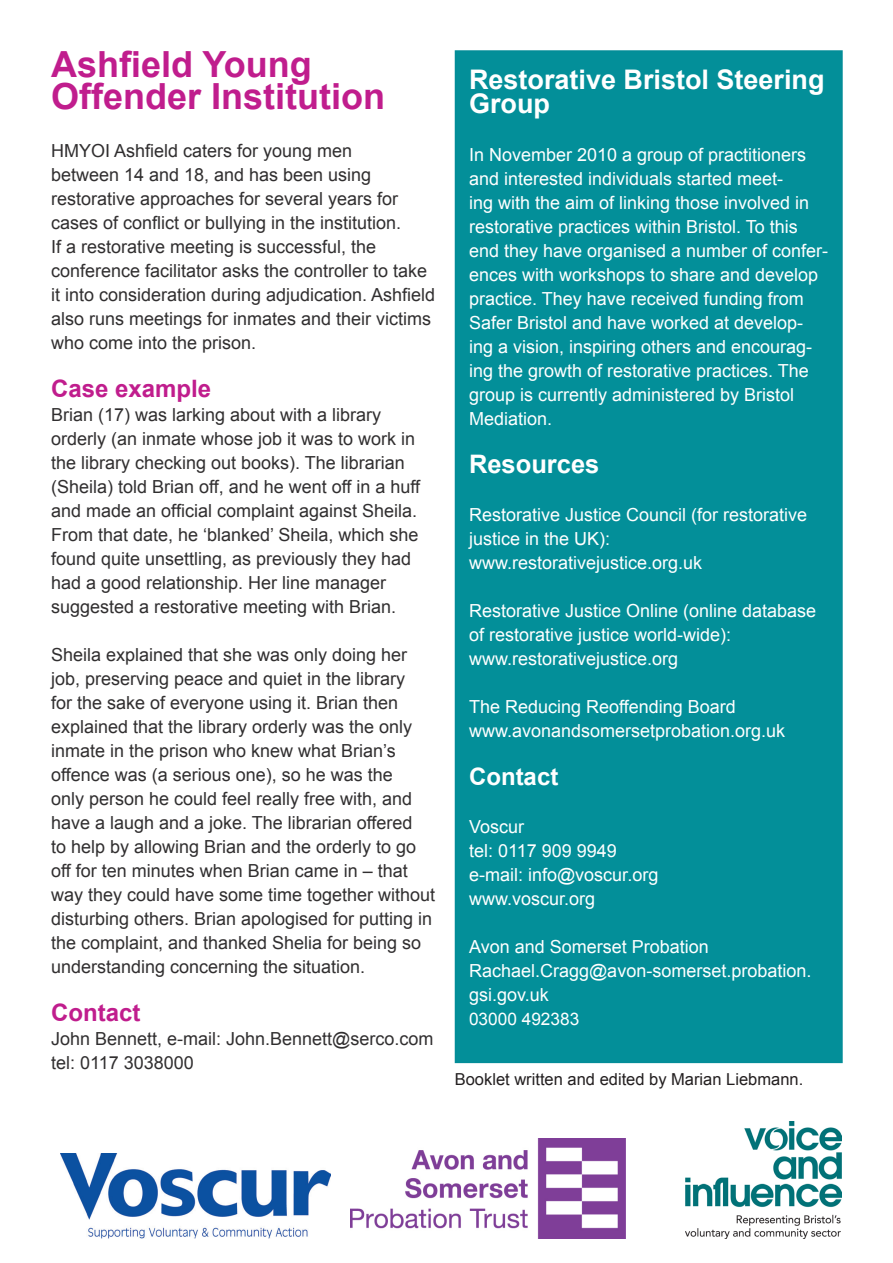
<style>
.page{position:relative;width:893px;height:1263px;background:#fff}
.page>*{position:absolute;margin:0;border:0;box-sizing:border-box;transform-origin:0 0}
.t1{font:700 36px/31.5px "Arial";color:#c01d8d}
.t2{font:700 27px/24px "Arial";color:#fff}
.t3{font:700 25.5px "Arial";color:#fff}
.t4{font:700 24px "Arial";color:#c01d8d}
.t5{font:700 24px "Arial";color:#fff}
.t6{font:18px/24px "Arial";color:#312f30}
.t7{font:18px/24px "Arial";color:#fff}
.t8{font:17.25px "Arial";color:#fff}
.t9{font:16.5px "Arial";color:#231f20}
</style>
<div class="page">
<div style="left:455px;top:51px;width:387px;height:1011px;background:#038f99"></div>
<div style="left:455px;top:50px;width:388px;height:1013px;border:2px solid #038d98"></div>
<img style="left:61px;top:1153px;width:270px;height:86px">
<img style="left:351px;top:1138px;width:275px;height:101px">
<img style="left:685px;top:1122px;width:156px;height:116px">
<p class="t1" style="left:51px;top:50px;width:336px">Ashfield Young<br>Offender Institution</p>
<p class="t6" style="left:51px;top:139px;width:386px">HMYOI Ashfield caters for young men<br>between 14 and 18, and has been using restorative approaches for several years for cases of conflict or bullying in the institution.<br>If a restorative meeting is successful, the conference facilitator asks the controller to take it into consideration during adjudication. Ashfield also runs meetings for inmates and their victims who come into the prison.</p>
<p class="t4" style="left:51px;top:372px;width:162px">Case example</p>
<p class="t6" style="left:51px;top:403px;width:371px">Brian (17) was larking about with a library orderly (an inmate whose job it was to work in the library checking out books). The librarian (Sheila) told Brian off, and he went off in a huff and made an official complaint against Sheila.<br>From that date, he ‘blanked’ Sheila, which she found quite unsettling, as previously they had had a good relationship. Her line manager suggested a restorative meeting with Brian.</p>
<p class="t6" style="left:51px;top:643px;width:386px">Sheila explained that she was only doing her job, preserving peace and quiet in the library<br>for the sake of everyone using it. Brian then explained that the library orderly was the only inmate in the prison who knew what Brian’s offence was (a serious one), so he was the<br>only person he could feel really free with, and have a laugh and a joke. The librarian offered<br>to help by allowing Brian and the orderly to go off for ten minutes when Brian came in – that way they could have some time together without disturbing others. Brian apologised for putting in the complaint, and thanked Shelia for being so understanding concerning the situation.</p>
<p class="t4" style="left:51px;top:996px;width:91px">Contact</p>
<p class="t6" style="left:51px;top:1027px;width:384px">John Bennett, e-mail: John.Bennett@serco.com tel: 0117 3038000</p>
<p class="t2" style="left:469px;top:68px;width:357px">Restorative Bristol Steering<br>Group</p>
<p class="t7" style="left:469px;top:143px;width:339px">In November 2010 a group of practitioners</p>
<p class="t7" style="left:469px;top:167px;width:361px">and interested individuals started meet-<br>ing with the aim of linking those involved in restorative practices within Bristol. To this end they have organised a number of confer&shy;ences with workshops to share and develop practice. They have received funding from Safer Bristol and have worked at develop&shy;ing a vision, inspiring others and encourag&shy;ing the growth of restorative practices. The group is currently administered by Bristol Mediation.</p>
<p class="t3" style="left:469px;top:447px;width:132px">Resources</p>
<p class="t7" style="left:469px;top:503px;width:340px">Restorative Justice Council (for restorative justice in the UK):</p>
<p class="t7" style="left:469px;top:551px;width:235px">www.restorativejustice.org.uk</p>
<p class="t7" style="left:469px;top:599px;width:349px">Restorative Justice Online (online database of restorative justice world-wide):</p>
<p class="t7" style="left:469px;top:647px;width:211px">www.restorativejustice.org</p>
<p class="t7" style="left:469px;top:695px;width:268px">The Reducing Reoffending Board</p>
<p class="t7" style="left:469px;top:719px;width:318px">www.avonandsomersetprobation.org.uk</p>
<p class="t5" style="left:469px;top:760px;width:91px">Contact</p>
<p class="t7" style="left:469px;top:815px;width:57px">Voscur</p>
<p class="t7" style="left:469px;top:839px;width:149px">tel: 0117 909 9949</p>
<p class="t7" style="left:469px;top:863px;width:191px">e-mail: info@voscur.org</p>
<p class="t7" style="left:469px;top:887px;width:128px">www.voscur.org</p>
<p class="t7" style="left:469px;top:935px;width:241px">Avon and Somerset Probation</p>
<p class="t7" style="left:469px;top:959px;width:344px">Rachael.Cragg@avon-somerset.probation. gsi.gov.uk</p>
<p class="t8" style="left:469px;top:1008px;width:112px">03000 492383</p>
<p class="t9" style="left:455px;top:1068px;width:350px">Booklet written and edited by Marian Liebmann.</p>
</div>
